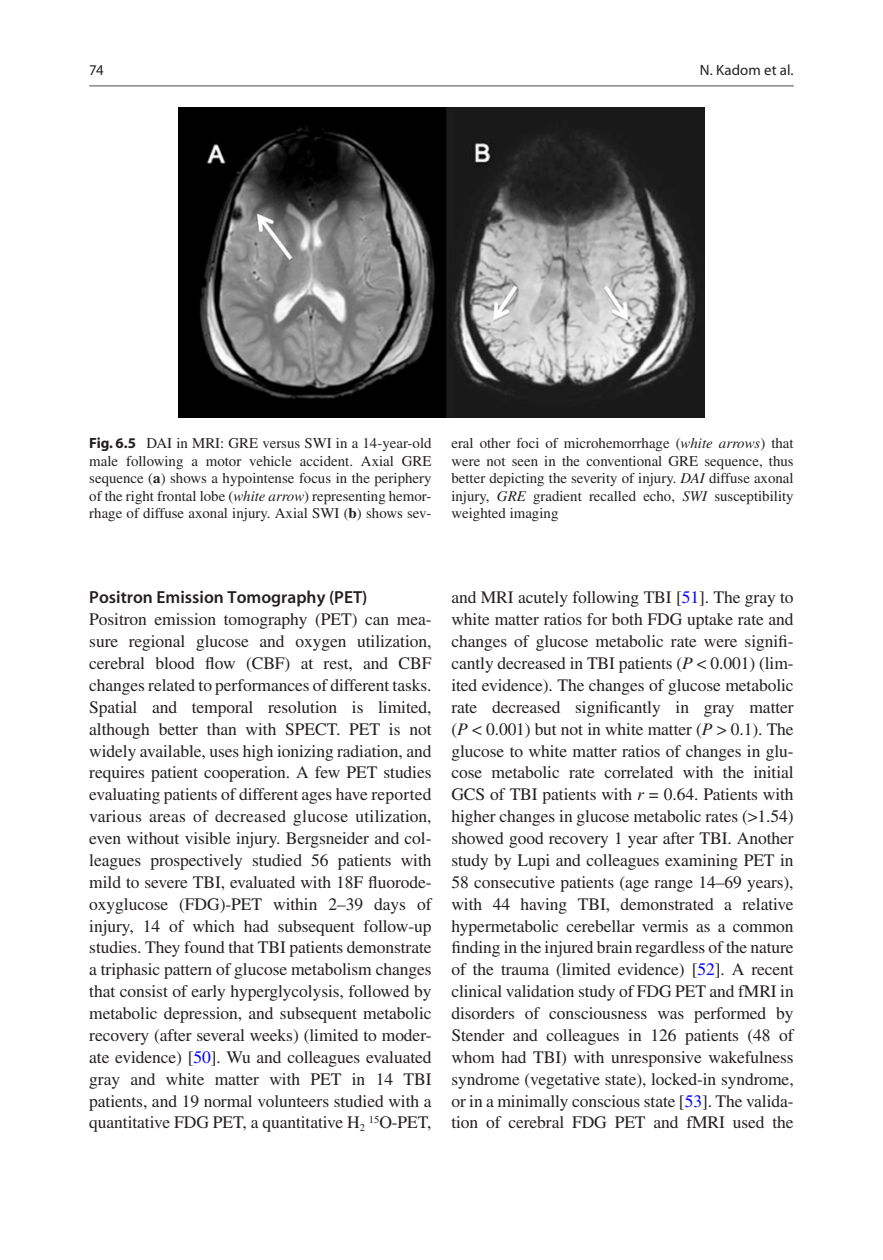
<style>
.page{position:relative;width:883px;height:1260px;background:#fff}
.page>*{position:absolute;margin:0;border:0;box-sizing:border-box;transform-origin:0 0}
.t1{font:17.5px/21.9px "Jsdxxn Times";letter-spacing:-.005em;color:#231f20;text-align:justify}
.t2{font:600 17.5px "Jgvyvf Myriad";color:#231f20}
.t3{font:14.88px/17.5px "Jsdxxn Times";color:#231f20;text-align:justify}
.t4{font:14.88px "Gbbcjj Myriad";letter-spacing:.01em;color:#231f20}
.t5{font:14.88px "Gwsfls Myriad";color:#231f20}
.s1{font-family:"Hndkrw Myriad";font-weight:700}
.s2{font-family:"Bftgxy Times";font-weight:700}
.s3{font-family:"Bpgfcv Times";font-style:italic}
.s4{color:#00f}
</style>
<div class="page">
<img style="left:179px;top:107px;width:525px;height:310px">
<hr style="left:89px;top:85px;width:705px;height:2px;background:#939598">
<p class="t5" style="left:89px;top:63px;width:16px">74</p>
<p class="t4" style="left:700px;top:63px;width:95px">N. Kadom et al.</p>
<p class="t3" style="left:89px;top:435px;width:344px"><span class="s1">Fig. 6.5</span> DAI in MRI: GRE versus SWI in a 14-year-old male following a motor vehicle accident. Axial GRE sequence (<span class="s2">a</span>) shows a hypointense focus in the periphery of the right frontal lobe (<span class="s3">white arrow</span>) representing hemor&shy;rhage of diffuse axonal injury. Axial SWI (<span class="s2">b</span>) shows sev-</p>
<p class="t3" style="left:451px;top:435px;width:344px">eral other foci of microhemorrhage (<span class="s3">white arrows</span>) that were not seen in the conventional GRE sequence, thus better depicting the severity of injury. <span class="s3">DAI</span> diffuse axonal injury, <span class="s3">GRE</span> gradient recalled echo, <span class="s3">SWI</span> susceptibility weighted imaging</p>
<p class="t2" style="left:89px;top:589px;width:280px">Positron Emission Tomography (PET)</p>
<p class="t1" style="left:89px;top:608px;width:344px">Positron emission tomography (PET) can mea&shy;sure regional glucose and oxygen utilization, cerebral blood flow (CBF) at rest, and CBF changes related to performances of different tasks.<br>Spatial and temporal resolution is limited, although better than with SPECT. PET is not widely available, uses high ionizing radiation, and requires patient cooperation. A few PET studies evaluating patients of different ages have reported various areas of decreased glucose utilization, even without visible injury. Bergsneider and col&shy;leagues prospectively studied 56 patients with mild to severe TBI, evaluated with 18F fluorode&shy;oxyglucose (FDG)-PET within 2–39 days of injury, 14 of which had subsequent follow-up studies. They found that TBI patients demonstrate a triphasic pattern of glucose metabolism changes that consist of early hyperglycolysis, followed by metabolic depression, and subsequent metabolic recovery (after several weeks) (limited to moder&shy;ate evidence) [<span class="s4">50</span>]. Wu and colleagues evaluated gray and white matter with PET in 14 TBI patients, and 19 normal volunteers studied with a quantitative FDG PET, a quantitative H<sub>2</sub> <sup>15</sup>O-PET,</p>
<p class="t1" style="left:451px;top:587px;width:344px">and MRI acutely following TBI [<span class="s4">51</span>]. The gray to white matter ratios for both FDG uptake rate and changes of glucose metabolic rate were signifi&shy;cantly decreased in TBI patients (<span class="s3">P</span> &lt; 0.001) (lim&shy;ited evidence). The changes of glucose metabolic rate decreased significantly in gray matter (<span class="s3">P</span> &lt; 0.001) but not in white matter (<span class="s3">P</span> &gt; 0.1). The glucose to white matter ratios of changes in glu&shy;cose metabolic rate correlated with the initial GCS of TBI patients with <span class="s3">r</span> = 0.64. Patients with higher changes in glucose metabolic rates (&gt;1.54) showed good recovery 1 year after TBI. Another study by Lupi and colleagues examining PET in 58 consecutive patients (age range 14–69 years), with 44 having TBI, demonstrated a relative hypermetabolic cerebellar vermis as a common finding in the injured brain regardless of the nature of the trauma (limited evidence) [<span class="s4">52</span>]. A recent clinical validation study of FDG PET and fMRI in disorders of consciousness was performed by Stender and colleagues in 126 patients (48 of whom had TBI) with unresponsive wakefulness syndrome (vegetative state), locked-in syndrome, or in a minimally conscious state [<span class="s4">53</span>]. The valida&shy;tion of cerebral FDG PET and fMRI used the</p>
</div>
